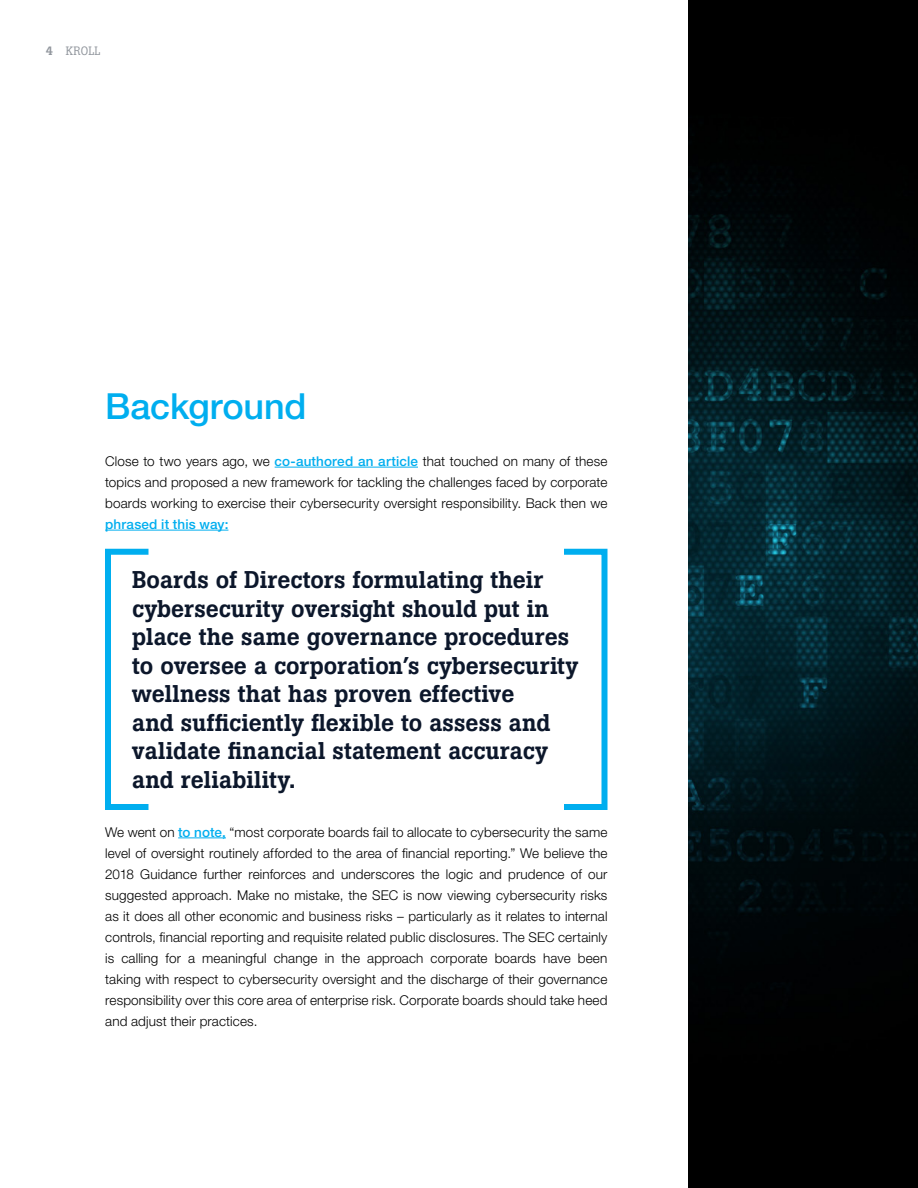
<style>
.page{position:relative;width:918px;height:1188px;background:#fff}
.page>*{position:absolute;margin:0;border:0;box-sizing:border-box;transform-origin:0 0}
.t1{font:500 36px "Helvetica Neue LT Std";letter-spacing:-.005em;color:#00aeef}
.t2{font:500 24px/28.5px "Boton BQ";color:#0c172b}
.t3{font:300 13.5px/21px "Helvetica Neue LT Std";letter-spacing:.01em;color:#000;text-align:justify}
.t4{font:500 13.5px "Helvetica Neue LT Std";letter-spacing:.01em;color:#00aeef}
.t5{font:12px "Boton BQ";letter-spacing:.02em;color:#91969d}
.s1{font-weight:500}
.s2{font-weight:500;color:#00aeef}
</style>
<div class="page">
<hr style="left:275px;top:467px;width:143px;height:1px;background:#00aeef">
<hr style="left:105px;top:530px;width:123px;height:1px;background:#00aeef">
<hr style="left:178px;top:838px;width:48px;height:1px;background:#00aeef">
<img style="left:688px;top:0;width:230px;height:1188px">
<div style="left:105px;top:549px;width:47px;height:261px;border:6px solid #00aeef"></div>
<div style="left:561px;top:549px;width:47px;height:261px;border:6px solid #00aeef"></div>
<p class="t5" style="left:46px;top:44px;width:56px"><span class="s1">4</span> KROLL</p>
<h1 class="t1" style="left:105px;top:385px;width:203px">Background</h1>
<p class="t3" style="left:105px;top:450px;width:504px">Close to two years ago, we <span class="s2">co-authored an article</span> that touched on many of these topics and proposed a new framework for tackling the challenges faced by corporate boards working to exercise their cybersecurity oversight responsibility. Back then we</p>
<p class="t4" style="left:105px;top:516px;width:125px">phrased it this way:</p>
<p class="t2" style="left:132px;top:566px;width:448px">Boards of Directors formulating their cybersecurity oversight should put in place the same governance procedures to oversee a corporation’s cybersecurity wellness that has proven effective<br>and sufficiently flexible to assess and validate financial statement accuracy and reliability.</p>
<p class="t3" style="left:105px;top:821px;width:504px">We went on <span class="s2">to note,</span> “most corporate boards fail to allocate to cybersecurity the same level of oversight routinely afforded to the area of financial reporting.” We believe the 2018 Guidance further reinforces and underscores the logic and prudence of our suggested approach. Make no mistake, the SEC is now viewing cybersecurity risks as it does all other economic and business risks – particularly as it relates to internal controls, financial reporting and requisite related public disclosures. The SEC certainly is calling for a meaningful change in the approach corporate boards have been taking with respect to cybersecurity oversight and the discharge of their governance responsibility over this core area of enterprise risk. Corporate boards should take heed and adjust their practices.</p>
</div>
